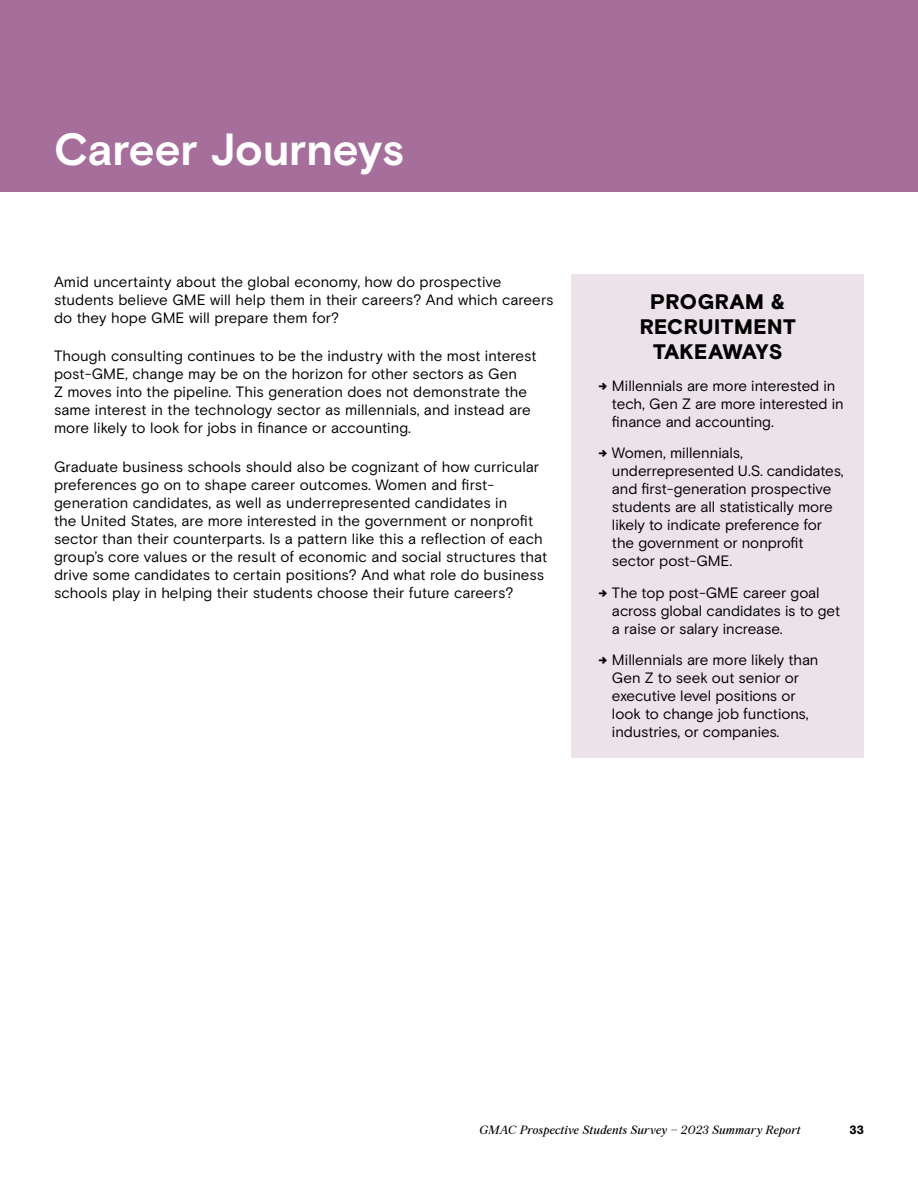
<style>
.page{position:relative;width:918px;height:1188px;background:#fff}
.page>*{position:absolute;margin:0;border:0;box-sizing:border-box;transform-origin:0 0}
.t1{font:700 45px "Basis Grotesque Pro";letter-spacing:-.005em;color:#fff}
.t2{font:900 21px/25.2px "Basis Grotesque Pro";letter-spacing:.015em;color:#000;text-align:center}
.t3{font:15px/18px "Basis Grotesque Pro";color:#000}
.t4{font:italic 12px "Archive Pro";color:#000}
.t5{font:900 12px "Basis Grotesque Pro";color:#000}
.s1{font-weight:900}
</style>
<div class="page">
<div style="left:0;top:0;width:918px;height:192px;background:#a66e9b"></div>
<div style="left:572px;top:274px;width:292px;height:483px;background:#ece2ea"></div>
<h1 class="t1" style="left:54px;top:123px;width:352px">Career Journeys</h1>
<p class="t3" style="left:54px;top:273px;width:501px">Amid uncertainty about the global economy, how do prospective students believe GME will help them in their careers? And which careers do they hope GME will prepare them for?</p>
<p class="t3" style="left:54px;top:347px;width:484px">Though consulting continues to be the industry with the most interest post-GME, change may be on the horizon for other sectors as Gen<br>Z moves into the pipeline. This generation does not demonstrate the same interest in the technology sector as millennials, and instead are more likely to look for jobs in finance or accounting.</p>
<p class="t3" style="left:54px;top:458px;width:495px">Graduate business schools should also be cognizant of how curricular preferences go on to shape career outcomes. Women and first&shy;generation candidates, as well as underrepresented candidates in<br>the United States, are more interested in the government or nonprofit sector than their counterparts. Is a pattern like this a reflection of each group’s core values or the result of economic and social structures that drive some candidates to certain positions? And what role do business schools play in helping their students choose their future careers?</p>
<h2 class="t2" style="left:640px;top:290px;width:158px">PROGRAM &amp;<br>RECRUITMENT<br>TAKEAWAYS</h2>
<p class="t3" style="left:612px;top:377px;width:233px;text-indent:-14px"><span class="s1">→</span> Millennials are more interested in tech, Gen Z are more interested in finance and accounting.</p>
<p class="t3" style="left:612px;top:444px;width:233px;text-indent:-14px"><span class="s1">→</span> Women, millennials, underrepresented U.S. candidates, and first-generation prospective students are all statistically more likely to indicate preference for the government or nonprofit sector post-GME.</p>
<p class="t3" style="left:612px;top:584px;width:230px;text-indent:-14px"><span class="s1">→</span> The top post-GME career goal across global candidates is to get a raise or salary increase.</p>
<p class="t3" style="left:612px;top:651px;width:208px;text-indent:-14px"><span class="s1">→</span> Millennials are more likely than<br>Gen Z to seek out senior or executive level positions or look to change job functions, industries, or companies.</p>
<p class="t4" style="left:479px;top:1121px;width:323px">GMAC Prospective Students Survey – 2023 Summary Report</p>
<p class="t5" style="left:850px;top:1122px;width:16px">33</p>
</div>
